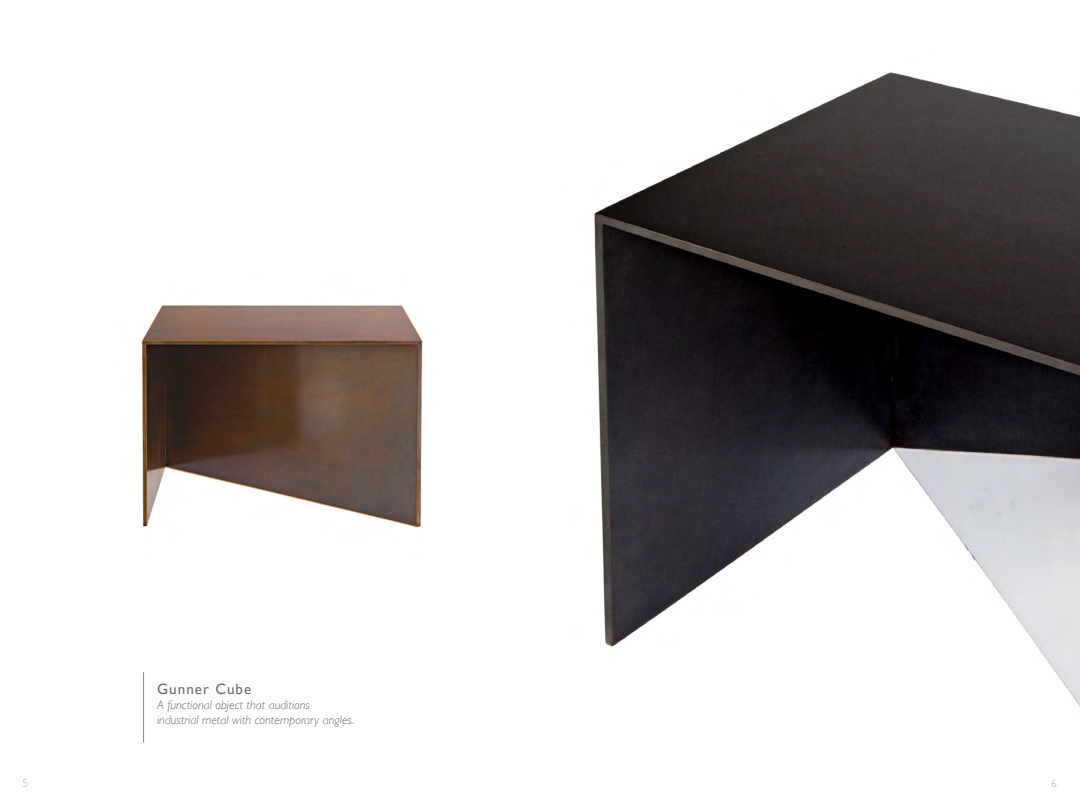
<style>
.page{position:relative;width:1080px;height:810px;background:#fff}
.page>*{position:absolute;margin:0;border:0;box-sizing:border-box;transform-origin:0 0}
.t1{font:15px "Gill Sans";letter-spacing:.07em;color:#6b6d6d}
.t2{font:italic 300 12.5px/15px "Gill Sans";color:#6b6d6d}
.t3{font:300 11.25px "Gill Sans";color:#acadad}
</style>
<div class="page">
<img style="left:141px;top:305px;width:282px;height:223px">
<hr style="left:143px;top:672px;width:1px;height:71px;background:#828383">
<img style="left:594px;top:72px;width:486px;height:635px">
<p class="t1" style="left:157px;top:680px;width:96px">Gunner Cube</p>
<p class="t2" style="left:157px;top:698px;width:199px">A functional object that auditions industrial metal with contemporary angles.</p>
<p class="t3" style="left:1051px;top:774px;width:7px">6</p>
<p class="t3" style="left:22px;top:774px;width:7px">5</p>
<p class="t3" style="left:1045px;top:774px;width:14px">11</p>
</div>
